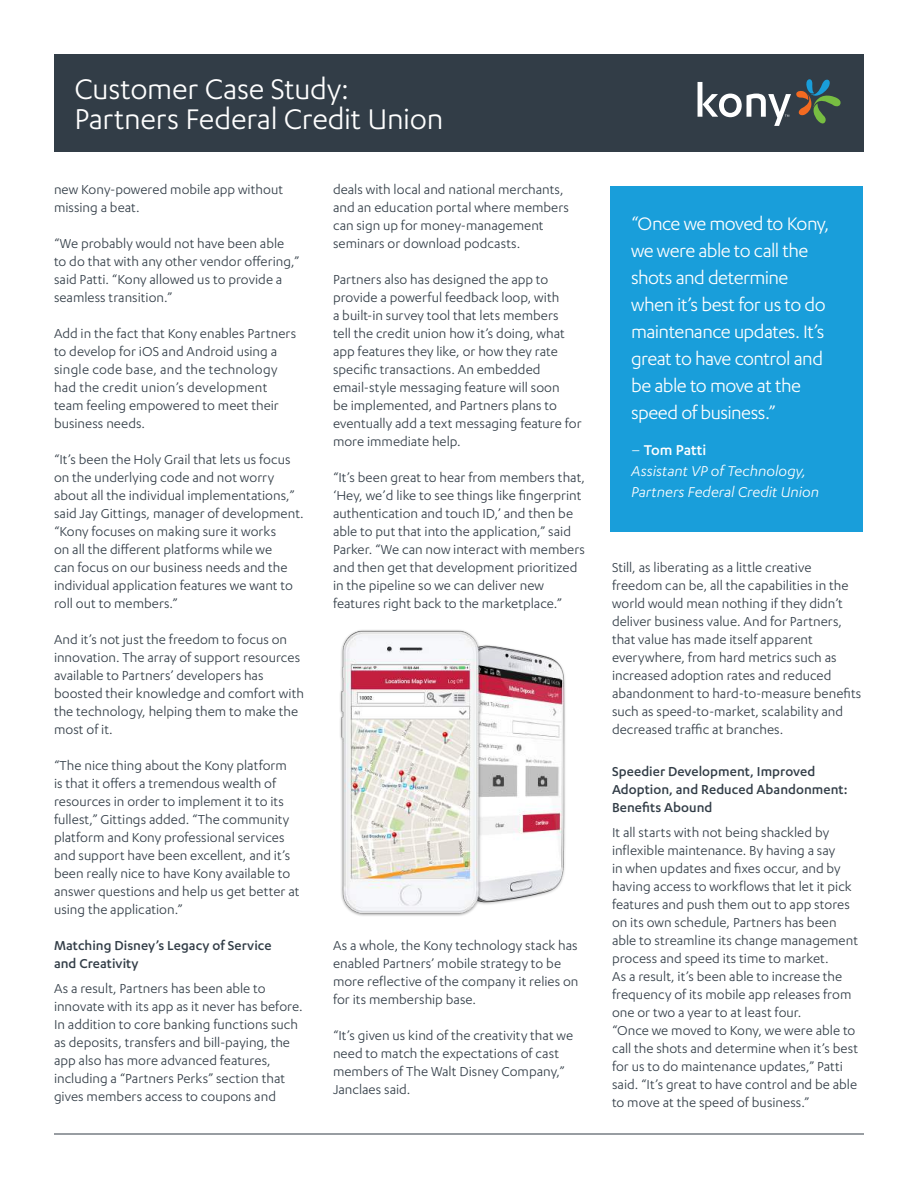
<style>
.page{position:relative;width:918px;height:1188px;background:#fff}
.page>*{position:absolute;margin:0;border:0;box-sizing:border-box;transform-origin:0 0}
.t1{font:33px/30px "Karbon";letter-spacing:-.01em;color:#fff}
.t2{font:21px/27px "Karbon";letter-spacing:-.025em;color:#fff}
.t3{font:italic 16.5px/21px "Karbon";color:#fff}
.t4{font:15px/18px "Karbon";color:#323d47}
.t5{font:500 15px/18px "Karbon";letter-spacing:.005em;color:#323d47}
.s1{font-style:normal}
.s2{font-weight:500;font-style:normal}
</style>
<div class="page">
<hr style="left:54px;top:1134px;width:810px;height:1px;background:#323d47">
<div style="left:54px;top:54px;width:810px;height:97px;background:#323d47"></div>
<svg style="left:698px;top:79px;width:143px;height:47px"></svg>
<img style="left:340px;top:630px;width:225px;height:286px">
<div style="left:610px;top:186px;width:253px;height:345px;background:#199eda"></div>
<h1 class="t1" style="left:75px;top:73px;width:370px">Customer Case Study:<br>Partners Federal Credit Union</h1>
<p class="t4" style="left:54px;top:180px;width:231px">new Kony-powered mobile app without missing a beat.</p>
<p class="t4" style="left:54px;top:234px;width:247px">“We probably would not have been able to do that with any other vendor offering,” said Patti. “Kony allowed us to provide a seamless transition.”</p>
<p class="t4" style="left:54px;top:324px;width:244px">Add in the fact that Kony enables Partners to develop for iOS and Android using a single code base, and the technology had the credit union’s development team feeling empowered to meet their business needs.</p>
<p class="t4" style="left:54px;top:450px;width:251px">“It’s been the Holy Grail that lets us focus on the underlying code and not worry about all the individual implementations,” said Jay Gittings, manager of development. “Kony focuses on making sure it works<br>on all the different platforms while we<br>can focus on our business needs and the individual application features we want to roll out to members.”</p>
<p class="t4" style="left:54px;top:630px;width:251px">And it’s not just the freedom to focus on innovation. The array of support resources available to Partners’ developers has boosted their knowledge and comfort with the technology, helping them to make the most of it.</p>
<p class="t4" style="left:54px;top:756px;width:247px">“The nice thing about the Kony platform<br>is that it offers a tremendous wealth of resources in order to implement it to its fullest,” Gittings added. “The community platform and Kony professional services and support have been excellent, and it’s been really nice to have Kony available to answer questions and help us get better at using the application.”</p>
<p class="t5" style="left:54px;top:936px;width:219px">Matching Disney’s Legacy of Service and Creativity</p>
<p class="t4" style="left:54px;top:979px;width:250px">As a result, Partners has been able to innovate with its app as it never has before.<br>In addition to core banking functions such as deposits, transfers and bill-paying, the app also has more advanced features, including a “Partners Perks” section that gives members access to coupons and</p>
<p class="t4" style="left:333px;top:180px;width:238px">deals with local and national merchants, and an education portal where members can sign up for money-management seminars or download podcasts.</p>
<p class="t4" style="left:333px;top:270px;width:250px">Partners also has designed the app to provide a powerful feedback loop, with<br>a built-in survey tool that lets members<br>tell the credit union how it’s doing, what app features they like, or how they rate specific transactions. An embedded email-style messaging feature will soon<br>be implemented, and Partners plans to eventually add a text messaging feature for more immediate help.</p>
<p class="t4" style="left:333px;top:468px;width:254px">“It’s been great to hear from members that, ‘Hey, we’d like to see things like fingerprint authentication and touch ID,’ and then be able to put that into the application,” said Parker. “We can now interact with members and then get that development prioritized in the pipeline so we can deliver new features right back to the marketplace.”</p>
<p class="t4" style="left:333px;top:936px;width:247px">As a whole, the Kony technology stack has enabled Partners’ mobile strategy to be more reflective of the company it relies on for its membership base.</p>
<p class="t4" style="left:333px;top:1026px;width:242px">“It’s given us kind of the creativity that we need to match the expectations of cast members of The Walt Disney Company,” Janclaes said.</p>
<h2 class="t2" style="left:631px;top:210px;width:200px">“Once we moved to Kony, we were able to call the shots and determine when it’s best for us to do maintenance updates. It’s great to have control and be able to move at the speed of business.”</h2>
<p class="t3" style="left:631px;top:439px;width:190px"><span class="s1">–</span> <span class="s2">Tom Patti<br></span>Assistant VP of Technology,<br>Partners Federal Credit Union</p>
<p class="t4" style="left:612px;top:558px;width:251px">Still, as liberating as a little creative freedom can be, all the capabilities in the world would mean nothing if they didn’t deliver business value. And for Partners, that value has made itself apparent everywhere, from hard metrics such as increased adoption rates and reduced abandonment to hard-to-measure benefits such as speed-to-market, scalability and decreased traffic at branches.</p>
<p class="t5" style="left:612px;top:762px;width:237px">Speedier Development, Improved<br>Adoption, and Reduced Abandonment:<br>Benefits Abound</p>
<p class="t4" style="left:612px;top:823px;width:248px">It all starts with not being shackled by inflexible maintenance. By having a say<br>in when updates and fixes occur, and by having access to workflows that let it pick features and push them out to app stores on its own schedule, Partners has been able to streamline its change management process and speed its time to market.<br>As a result, it’s been able to increase the frequency of its mobile app releases from one or two a year to at least four.<br>“Once we moved to Kony, we were able to call the shots and determine when it’s best for us to do maintenance updates,” Patti said. “It’s great to have control and be able to move at the speed of business.”</p>
</div>
